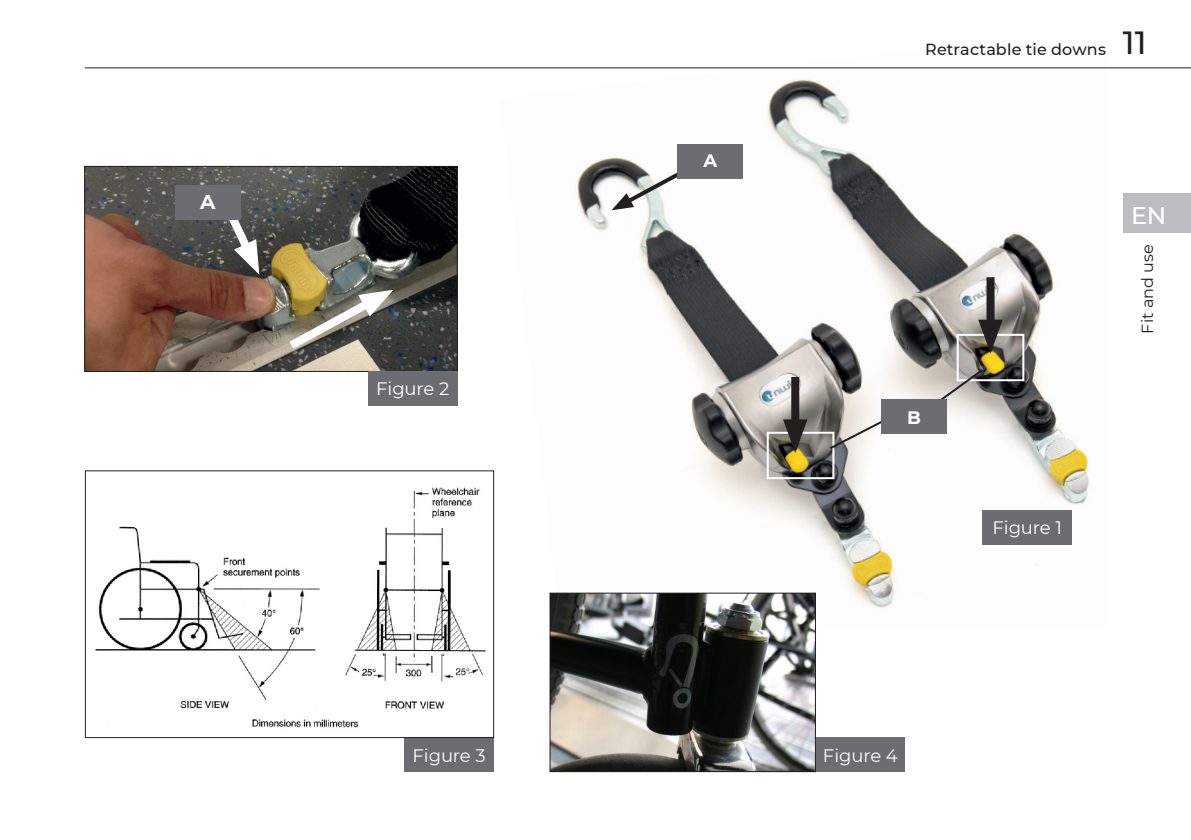
<style>
.page{position:relative;width:1191px;height:840px;background:#fff}
.page>*{position:absolute;margin:0;border:0;box-sizing:border-box;transform-origin:0 0}
.t1{font:500 24px "Montserrat";color:#fff}
.t2{font:700 20px "Montserrat";color:#fff}
.t3{font:18px "Montserrat";letter-spacing:-.005em;color:#fff}
.t4{font:700 18px "Montserrat";color:#fff}
.t5{font:500 16px "Montserrat";letter-spacing:.01em;color:#231f20}
.t6{font:16px "Montserrat";letter-spacing:.01em;color:#231f20}
.s1{font-size:32px}
</style>
<div class="page">
<img style="left:499px;top:68px;width:607px;height:558px">
<div style="left:956px;top:333px;width:68px;height:48px;border:2px solid #fff"></div>
<div style="left:986px;top:277px;width:8px;height:56px;background:#231f20"></div>
<svg style="left:978px;top:319px;width:24px;height:34px"></svg>
<div style="left:766px;top:431px;width:68px;height:48px;border:2px solid #fff"></div>
<div style="left:791px;top:377px;width:8px;height:56px;background:#231f20"></div>
<svg style="left:783px;top:419px;width:24px;height:33px"></svg>
<svg style="left:931px;top:367px;width:54px;height:40px"></svg>
<svg style="left:827px;top:408px;width:78px;height:42px"></svg>
<div style="left:881px;top:399px;width:65px;height:34px;background:#6c6d70"></div>
<svg style="left:611px;top:165px;width:80px;height:45px"></svg>
<div style="left:677px;top:144px;width:66px;height:34px;background:#6c6d70"></div>
<img style="left:86px;top:168px;width:369px;height:201px">
<div style="left:84px;top:166px;width:373px;height:205px;border:1px solid #231f20"></div>
<svg style="left:280px;top:288px;width:113px;height:68px"></svg>
<svg style="left:215px;top:192px;width:47px;height:82px"></svg>
<div style="left:175px;top:185px;width:65px;height:34px;background:#6c6d70"></div>
<div style="left:404px;top:737px;width:90px;height:34px;background:#6c6d70"></div>
<div style="left:368px;top:371px;width:89px;height:34px;background:#6c6d70"></div>
<div style="left:815px;top:737px;width:90px;height:34px;background:#6c6d70"></div>
<div style="left:982px;top:510px;width:89px;height:34px;background:#6c6d70"></div>
<img style="left:552px;top:594px;width:261px;height:175px">
<div style="left:550px;top:592px;width:265px;height:179px;border:1px solid #231f20"></div>
<img style="left:95px;top:487px;width:391px;height:241px">
<div style="left:85px;top:470px;width:409px;height:267px;border:1px solid #231f20"></div>
<div style="left:1123px;top:193px;width:68px;height:39px;background:#bcbdc0"></div>
<hr style="left:85px;top:67px;width:1106px;height:1px;background:#231f20">
<p class="t2" style="left:200px;top:187px;width:17px">A</p>
<p class="t3" style="left:376px;top:376px;width:75px">Figure 2</p>
<p class="t3" style="left:412px;top:742px;width:75px">Figure 3</p>
<p class="t4" style="left:703px;top:147px;width:15px">A</p>
<p class="t5" style="left:925px;top:38px;width:223px">Retractable tie downs <span class="s1">11</span></p>
<p class="t4" style="left:907px;top:404px;width:15px">B</p>
<h1 class="t1" style="left:1131px;top:199px;width:36px">EN</h1>
<p class="t6" style="left:1136px;top:333px;width:91px;rotate:-90deg">Fit and use</p>
<p class="t3" style="left:992px;top:514px;width:71px">Figure 1</p>
<p class="t3" style="left:823px;top:742px;width:76px">Figure 4</p>
</div>
